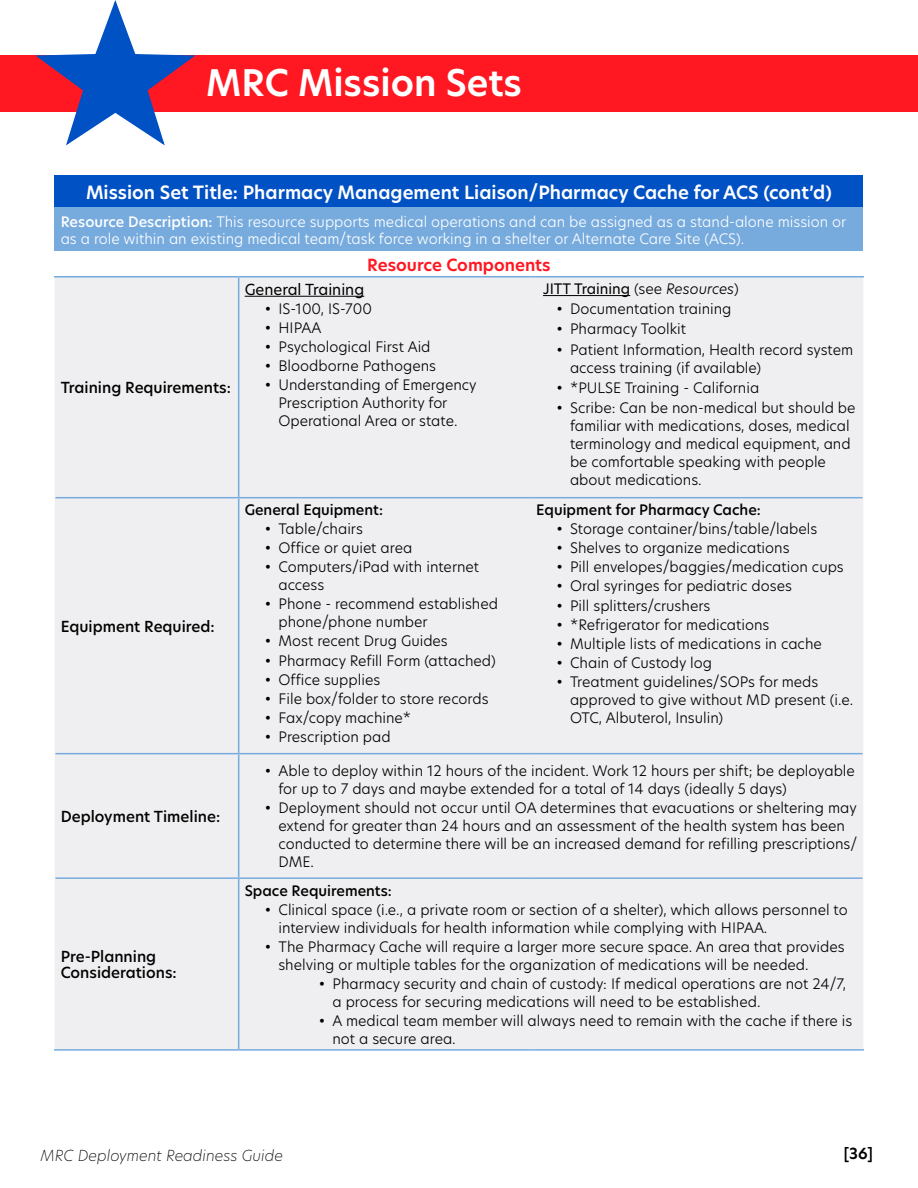
<style>
.page{position:relative;width:918px;height:1188px;background:#fff}
.page>*{position:absolute;margin:0;border:0;box-sizing:border-box;transform-origin:0 0}
.t1{font:600 36px "Hero New";color:#fff}
.t2{font:600 18px "Hero New";color:#fff}
.t3{font:600 16.5px "Hero New";color:#ff1721}
.t4{font:500 15px/16.5px "Hero New";color:#000}
.t5{font:italic 200 15px "Hero New";color:#000}
.t6{font:15px "Hero New";color:#000}
.t7{font:600 15px "Hero New";color:#000}
.t8{font:300 14.25px/18px "Hero New";color:#000}
.t9{font:300 14.25px/17.1px "Hero New";color:#fff}
.t10{font:500 14.25px "Hero New";color:#000}
.t11{font:14.25px "Hero New";color:#000}
.s1{font-weight:500}
.s2{font-weight:300}
.s3{font-weight:300;font-style:italic}
</style>
<div class="page">
<div style="left:0;top:55px;width:918px;height:56px;background:#ff1721"></div>
<svg style="left:33px;top:0;width:164px;height:146px"></svg>
<div style="left:55px;top:176px;width:808px;height:32px;background:#0051c4"></div>
<div style="left:55px;top:208px;width:808px;height:43px;background:#77abde"></div>
<div style="left:55px;top:278px;width:808px;height:771px;background:#efeff1"></div>
<hr style="left:54px;top:276px;width:185px;height:2px;background:#77abde">
<hr style="left:239px;top:276px;width:291px;height:2px;background:#77abde">
<hr style="left:530px;top:276px;width:334px;height:2px;background:#77abde">
<hr style="left:56px;top:497px;width:183px;height:1px;background:#77abde">
<hr style="left:56px;top:753px;width:183px;height:1px;background:#77abde">
<hr style="left:56px;top:877px;width:183px;height:2px;background:#77abde">
<hr style="left:239px;top:877px;width:291px;height:2px;background:#77abde">
<hr style="left:530px;top:877px;width:332px;height:2px;background:#77abde">
<hr style="left:54px;top:1049px;width:185px;height:2px;background:#77abde">
<hr style="left:239px;top:1049px;width:291px;height:2px;background:#77abde">
<hr style="left:530px;top:1049px;width:334px;height:2px;background:#77abde">
<hr style="left:238px;top:754px;width:1px;height:123px;background:#77abde">
<hr style="left:238px;top:879px;width:1px;height:170px;background:#77abde">
<hr style="left:238px;top:278px;width:1px;height:219px;background:#77abde">
<hr style="left:239px;top:497px;width:291px;height:1px;background:#77abde">
<hr style="left:238px;top:498px;width:1px;height:255px;background:#77abde">
<hr style="left:530px;top:497px;width:332px;height:1px;background:#77abde">
<hr style="left:239px;top:753px;width:291px;height:1px;background:#77abde">
<hr style="left:530px;top:753px;width:332px;height:1px;background:#77abde">
<hr style="left:245px;top:296px;width:119px;height:1px;background:#000">
<hr style="left:543px;top:295px;width:87px;height:1px;background:#000">
<h1 class="t1" style="left:206px;top:58px;width:317px">MRC Mission Sets</h1>
<p class="t2" style="left:86px;top:180px;width:747px">Mission Set Title: Pharmacy Management Liaison/Pharmacy Cache for ACS (cont’d)</p>
<p class="t9" style="left:61px;top:213px;width:787px"><span class="s1">Resource Description:</span> This resource supports medical operations and can be assigned as a stand-alone mission or as a role within an existing medical team/task force working in a shelter or Alternate Care Site (ACS).</p>
<p class="t3" style="left:367px;top:253px;width:185px">Resource Components</p>
<p class="t4" style="left:61px;top:379px;width:172px">Training Requirements:</p>
<p class="t4" style="left:61px;top:618px;width:156px">Equipment Required:</p>
<p class="t4" style="left:61px;top:808px;width:161px">Deployment Timeline:</p>
<p class="t4" style="left:61px;top:948px;width:118px">Pre-Planning<br>Considerations:</p>
<p class="t6" style="left:245px;top:279px;width:121px">General Training</p>
<p class="t8" style="left:265px;top:299px;width:109px">• IS-100, IS-700</p>
<p class="t8" style="left:265px;top:318px;width:58px">• HIPAA</p>
<p class="t8" style="left:265px;top:337px;width:167px">• Psychological First Aid</p>
<p class="t8" style="left:265px;top:357px;width:173px">• Bloodborne Pathogens</p>
<p class="t8" style="left:278px;top:376px;width:200px;text-indent:-13px">• Understanding of Emergency<br>Prescription Authority for<br>Operational Area or state.</p>
<p class="t10" style="left:245px;top:500px;width:140px">General Equipment:</p>
<p class="t8" style="left:265px;top:520px;width:99px">• Table/chairs</p>
<p class="t8" style="left:265px;top:539px;width:149px">• Office or quiet area</p>
<p class="t8" style="left:278px;top:558px;width:202px;text-indent:-13px">• Computers/iPad with internet access</p>
<p class="t8" style="left:278px;top:595px;width:221px;text-indent:-13px">• Phone - recommend established phone/phone number</p>
<p class="t8" style="left:265px;top:632px;width:184px">• Most recent Drug Guides</p>
<p class="t8" style="left:265px;top:651px;width:232px">• Pharmacy Refill Form (attached)</p>
<p class="t8" style="left:265px;top:670px;width:117px">• Office supplies</p>
<p class="t8" style="left:265px;top:689px;width:225px">• File box/folder to store records</p>
<p class="t8" style="left:265px;top:708px;width:148px">• Fax/copy machine*</p>
<p class="t8" style="left:265px;top:727px;width:127px">• Prescription pad</p>
<p class="t11" style="left:543px;top:279px;width:197px">JITT Training <span class="s2">(see</span> <span class="s3">Resources</span><span class="s2">)</span></p>
<p class="t8" style="left:557px;top:300px;width:177px">• Documentation training</p>
<p class="t8" style="left:557px;top:320px;width:131px">• Pharmacy Toolkit</p>
<p class="t8" style="left:570px;top:340px;width:285px;text-indent:-13px">• Patient Information, Health record system access training (if available)</p>
<p class="t8" style="left:557px;top:378px;width:204px">• *PULSE Training - California</p>
<p class="t8" style="left:570px;top:398px;width:287px;text-indent:-13px">• Scribe: Can be non-medical but should be familiar with medications, doses, medical terminology and medical equipment, and be comfortable speaking with people about medications.</p>
<p class="t10" style="left:536px;top:500px;width:226px">Equipment for Pharmacy Cache:</p>
<p class="t8" style="left:557px;top:520px;width:262px">• Storage container/bins/table/labels</p>
<p class="t8" style="left:557px;top:539px;width:235px">• Shelves to organize medications</p>
<p class="t8" style="left:557px;top:558px;width:289px">• Pill envelopes/baggies/medication cups</p>
<p class="t8" style="left:557px;top:577px;width:237px">• Oral syringes for pediatric doses</p>
<p class="t8" style="left:557px;top:596px;width:155px">• Pill splitters/crushers</p>
<p class="t8" style="left:557px;top:615px;width:214px">• *Refrigerator for medications</p>
<p class="t8" style="left:557px;top:634px;width:267px">• Multiple lists of medications in cache</p>
<p class="t8" style="left:557px;top:653px;width:157px">• Chain of Custody log</p>
<p class="t8" style="left:570px;top:672px;width:285px;text-indent:-13px">• Treatment guidelines/SOPs for meds approved to give without MD present (i.e.<br>OTC, Albuterol, Insulin)</p>
<p class="t8" style="left:278px;top:762px;width:578px;text-indent:-13px">• Able to deploy within 12 hours of the incident. Work 12 hours per shift; be deployable for up to 7 days and maybe extended for a total of 14 days (ideally 5 days)</p>
<p class="t8" style="left:278px;top:799px;width:580px;text-indent:-13px">• Deployment should not occur until OA determines that evacuations or sheltering may extend for greater than 24 hours and an assessment of the health system has been conducted to determine there will be an increased demand for refilling prescriptions/ DME.</p>
<p class="t10" style="left:245px;top:881px;width:149px">Space Requirements:</p>
<p class="t8" style="left:278px;top:900px;width:571px;text-indent:-13px">• Clinical space (i.e., a private room or section of a shelter), which allows personnel to interview individuals for health information while complying with HIPAA.</p>
<p class="t8" style="left:278px;top:937px;width:568px;text-indent:-13px">• The Pharmacy Cache will require a larger more secure space. An area that provides shelving or multiple tables for the organization of medications will be needed.</p>
<p class="t8" style="left:332px;top:974px;width:515px;text-indent:-13px">• Pharmacy security and chain of custody: If medical operations are not 24/7, a process for securing medications will need to be established.</p>
<p class="t8" style="left:332px;top:1011px;width:521px;text-indent:-13px">• A medical team member will always need to remain with the cache if there is not a secure area.</p>
<p class="t5" style="left:40px;top:1145px;width:244px">MRC Deployment Readiness Guide</p>
<p class="t7" style="left:844px;top:1143px;width:31px">[36]</p>
</div>
